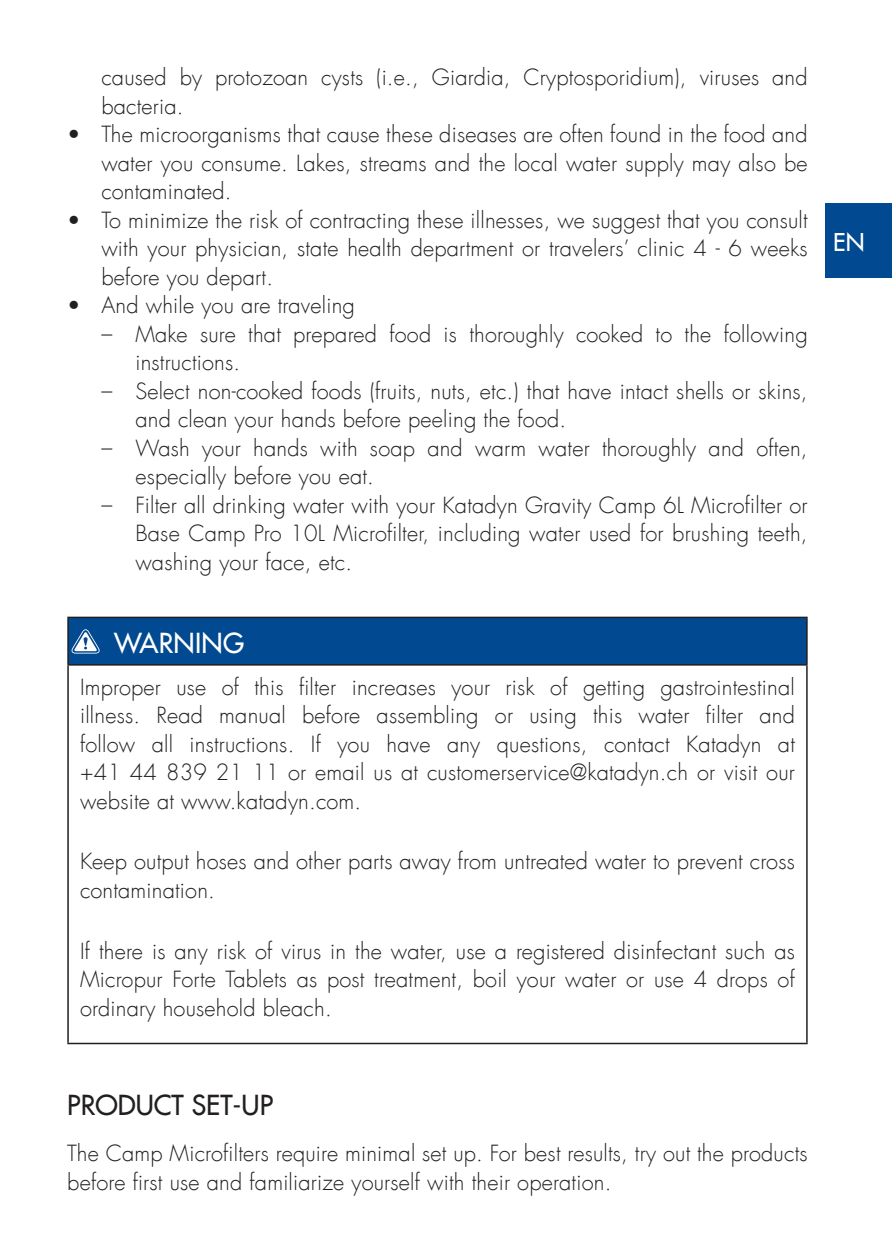
<style>
.page{position:relative;width:892px;height:1258px;background:#fff}
.page>*{position:absolute;margin:0;border:0;box-sizing:border-box;transform-origin:0 0}
.t1{font:27px "Futura";color:#231f20}
.t2{font:27px "Futura";letter-spacing:.01em;color:#fff}
.t3{font:24px "Futura";color:#fff}
.t4{font:300 21.6px/28.5px "Futura Com";letter-spacing:.01em;color:#231f20}
</style>
<div class="page">
<div style="left:824px;top:203px;width:67px;height:75px;background:#014990"></div>
<div style="left:68px;top:617px;width:738px;height:47px;background:#014990"></div>
<hr style="left:67px;top:616px;width:740px;height:2px;background:#231f20">
<hr style="left:67px;top:618px;width:2px;height:46px;background:#231f20">
<hr style="left:806px;top:618px;width:1px;height:46px;background:#231f20">
<hr style="left:67px;top:664px;width:740px;height:1px;background:#231f20">
<hr style="left:67px;top:665px;width:2px;height:377px;background:#231f20">
<hr style="left:806px;top:665px;width:1px;height:377px;background:#231f20">
<hr style="left:67px;top:1042px;width:740px;height:1px;background:#231f20">
<svg style="left:71px;top:629px;width:29px;height:24px"></svg>
<p class="t4" style="left:101px;top:63px;width:707px">caused by protozoan cysts (i.e., Giardia, Cryptosporidium), viruses and bacteria.</p>
<p class="t4" style="left:101px;top:120px;width:707px;text-align:justify;text-indent:-34px">• The microorganisms that cause these diseases are often found in the food and water you consume. Lakes, streams and the local water supply may also be contaminated.</p>
<p class="t4" style="left:101px;top:206px;width:707px;text-align:justify;text-indent:-34px">• To minimize the risk of contracting these illnesses, we suggest that you consult with your physician, state health department or travelers’ clinic 4 - 6 weeks before you depart.</p>
<p class="t4" style="left:67px;top:291px;width:289px">• And while you are traveling</p>
<p class="t4" style="left:135px;top:320px;width:673px;text-indent:-34px">– Make sure that prepared food is thoroughly cooked to the following instructions.</p>
<p class="t4" style="left:135px;top:377px;width:673px;text-indent:-34px">– Select non-cooked foods (fruits, nuts, etc.) that have intact shells or skins, and clean your hands before peeling the food.</p>
<p class="t4" style="left:135px;top:434px;width:673px;text-indent:-34px">– Wash your hands with soap and warm water thoroughly and often, especially before you eat.</p>
<p class="t4" style="left:135px;top:491px;width:673px;text-align:justify;text-indent:-34px">– Filter all drinking water with your Katadyn Gravity Camp 6L Microfilter or Base Camp Pro 10L Microfilter, including water used for brushing teeth, washing your face, etc.</p>
<p class="t2" style="left:114px;top:625px;width:132px">WARNING</p>
<p class="t4" style="left:80px;top:672px;width:716px;text-align:justify">Improper use of this filter increases your risk of getting gastrointestinal illness. Read manual before assembling or using this water filter and follow all instructions. If you have any questions, contact Katadyn at +41 44 839 21 11 or email us at customerservice@katadyn.ch or visit our website at www.katadyn.com.</p>
<p class="t4" style="left:80px;top:847px;width:716px">Keep output hoses and other parts away from untreated water to prevent cross contamination.</p>
<p class="t4" style="left:80px;top:936px;width:716px;text-align:justify">If there is any risk of virus in the water, use a registered disinfectant such as Micropur Forte Tablets as post treatment, boil your water or use 4 drops of ordinary household bleach.</p>
<p class="t3" style="left:833px;top:226px;width:33px">EN</p>
<p class="t1" style="left:67px;top:1086px;width:207px">PRODUCT SET-UP</p>
<p class="t4" style="left:67px;top:1138px;width:741px">The Camp Microfilters require minimal set up. For best results, try out the products before first use and familiarize yourself with their operation.</p>
</div>
